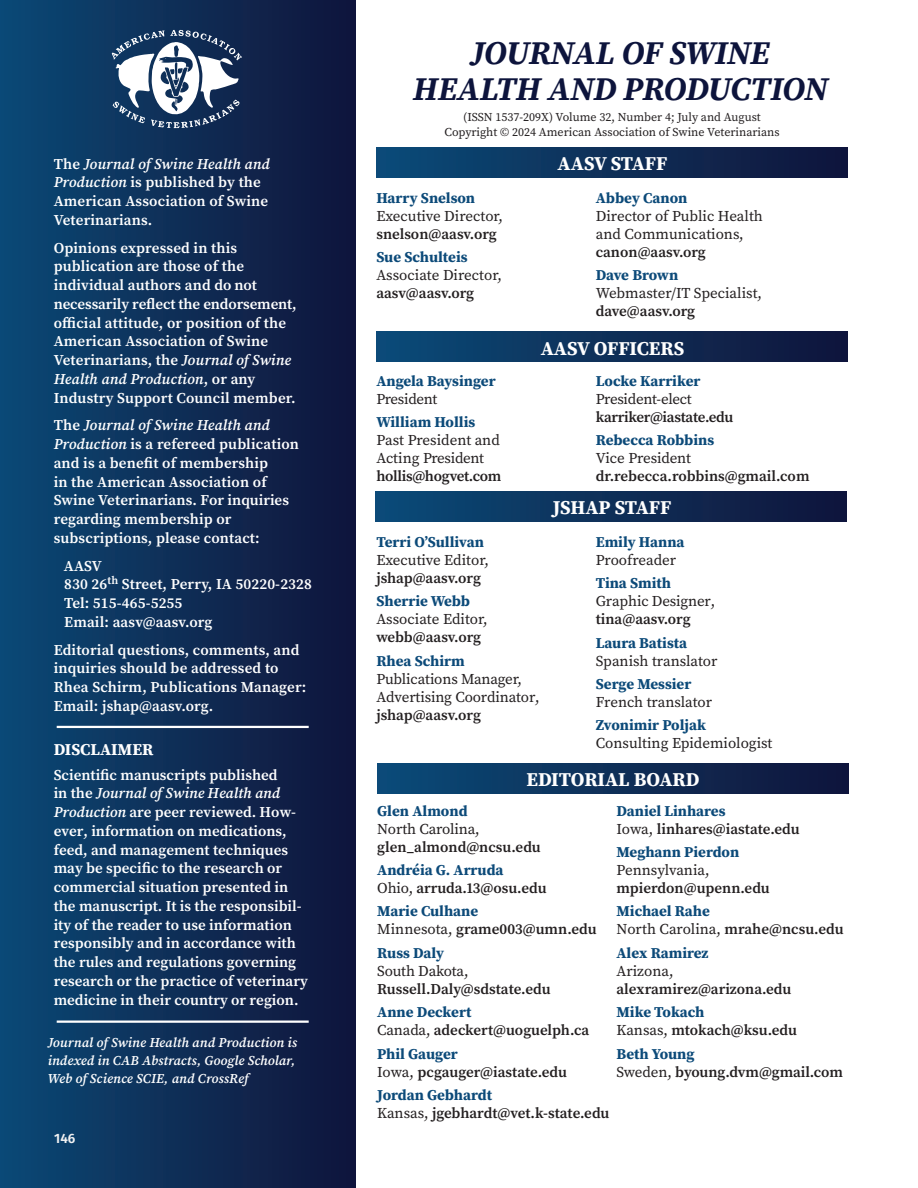
<style>
.page{position:relative;width:918px;height:1188px;background:#fff}
.page>*{position:absolute;margin:0;border:0;box-sizing:border-box;transform-origin:0 0}
.t1{font:italic 700 33px/36px "Source Serif Pro";letter-spacing:-.005em;color:#0d143c;text-align:center}
.t2{font:700 19.5px "Source Serif Pro";letter-spacing:-.005em;color:#fff}
.t3{font:700 16.5px "Source Serif Pro";color:#fff}
.t4{font:600 15px/18.8px "Source Serif Pro";letter-spacing:.01em;color:#fff}
.t5{font:600 15px/18px "Source Serif Pro";letter-spacing:-.005em;color:#231f20}
.t6{font:15px/18px "Source Serif Pro";color:#231f20}
.t7{font:700 15px "Source Serif Pro";color:#0c4a79}
.t8{font:15px "Source Serif Pro";letter-spacing:-.02em;color:#231f20}
.t9{font:italic 600 13.5px/18px "Source Serif Pro";letter-spacing:.01em;color:#fff}
.t10{font:600 13.5px "Fira Sans";color:#f0f1f2}
.t11{font:12px/15px "Source Serif Pro";color:#231f20;text-align:center}
.s1{font-style:italic}
.s2{font-weight:700;color:#0c4a79}
.s3{font-weight:400}
.s4{font-weight:600}
</style>
<div class="page">
<div style="left:0;top:0;width:356px;height:1188px;background:linear-gradient(to right,#0b4975,#10143a)"></div>
<svg style="left:112px;top:30px;width:130px;height:98px"></svg>
<hr style="left:57px;top:726px;width:252px;height:2px;background:#fff">
<div style="left:376px;top:147px;width:472px;height:30px;background:linear-gradient(to right,#0b4b78,#10143a)"></div>
<div style="left:376px;top:332px;width:472px;height:30px;background:linear-gradient(to right,#0b4b78,#10143a)"></div>
<div style="left:375px;top:492px;width:472px;height:30px;background:linear-gradient(to right,#0b4b78,#10143a)"></div>
<div style="left:377px;top:764px;width:472px;height:30px;background:linear-gradient(to right,#0b4b78,#10143a)"></div>
<hr style="left:57px;top:1021px;width:252px;height:2px;background:#fff">
<p class="t4" style="left:54px;top:154px;width:218px">The <span class="s1">Journal of Swine Health and<br>Production</span> is published by the<br>American Association of Swine<br>Veterinarians.</p>
<p class="t4" style="left:54px;top:238px;width:245px">Opinions expressed in this publication are those of the individual authors and do not necessarily reflect the endorsement, official attitude, or position of the<br>American Association of Swine<br>Veterinarians, the <span class="s1">Journal of Swine<br>Health and Production</span>, or any<br>Industry Support Council member.</p>
<p class="t4" style="left:54px;top:416px;width:247px">The <span class="s1">Journal of Swine Health and<br>Production</span> is a refereed publication and is a benefit of membership<br>in the American Association of<br>Swine Veterinarians. For inquiries regarding membership or subscriptions, please contact:</p>
<p class="t4" style="left:64px;top:556px;width:250px">AASV<br>830 26<sup>th</sup> Street, Perry, IA 50220-2328<br>Tel: 515-465-5255<br>Email: aasv@aasv.org</p>
<p class="t4" style="left:54px;top:640px;width:254px">Editorial questions, comments, and inquiries should be addressed to<br>Rhea Schirm, Publications Manager:<br>Email: jshap@aasv.org.</p>
<p class="t3" style="left:54px;top:738px;width:101px">DISCLAIMER</p>
<p class="t4" style="left:54px;top:765px;width:256px">Scientific manuscripts published<br>in the <span class="s1">Journal of Swine Health and Production</span> are peer reviewed. How&shy;ever, information on medications, feed, and management techniques may be specific to the research or commercial situation presented in the manuscript. It is the responsibil&shy;ity of the reader to use information responsibly and in accordance with the rules and regulations governing research or the practice of veterinary medicine in their country or region.</p>
<p class="t9" style="left:48px;top:1034px;width:251px">Journal of Swine Health and Production is indexed in CAB Abstracts, Google Scholar,<br>Web of Science SCIE, and CrossRef</p>
<p class="t10" style="left:54px;top:1127px;width:23px">146</p>
<h1 class="t1" style="left:413px;top:34px;width:416px">JOURNAL OF SWINE<br>HEALTH AND PRODUCTION</h1>
<p class="t11" style="left:445px;top:110px;width:337px">(ISSN 1537-209X) Volume 32, Number 4; July and August<br>Copyright © 2024 American Association of Swine Veterinarians</p>
<h2 class="t2" style="left:558px;top:150px;width:111px">AASV STAFF</h2>
<p class="t7" style="left:596px;top:187px;width:93px">Abbey Canon</p>
<p class="t6" style="left:596px;top:207px;width:169px">Director of Public Health and Communications,</p>
<p class="t5" style="left:596px;top:243px;width:112px">canon@aasv.org</p>
<p class="t7" style="left:596px;top:265px;width:84px">Dave Brown</p>
<p class="t6" style="left:596px;top:284px;width:168px">Webmaster/IT Specialist,</p>
<p class="t5" style="left:596px;top:302px;width:101px">dave@aasv.org</p>
<h2 class="t2" style="left:541px;top:335px;width:145px">AASV OFFICERS</h2>
<p class="t7" style="left:596px;top:371px;width:106px">Locke Karriker</p>
<p class="t8" style="left:596px;top:389px;width:97px">President-elect</p>
<p class="t5" style="left:596px;top:408px;width:139px">karriker@iastate.edu</p>
<p class="t7" style="left:596px;top:430px;width:120px">Rebecca Robbins</p>
<p class="t6" style="left:596px;top:449px;width:97px">Vice President</p>
<p class="t5" style="left:596px;top:467px;width:215px">dr.rebecca.robbins@gmail.com</p>
<h2 class="t2" style="left:553px;top:494px;width:120px">JSHAP STAFF</h2>
<p class="t7" style="left:596px;top:531px;width:90px">Emily Hanna</p>
<p class="t6" style="left:596px;top:551px;width:82px">Proofreader</p>
<p class="t7" style="left:596px;top:573px;width:77px">Tina Smith</p>
<p class="t6" style="left:596px;top:592px;width:121px">Graphic Designer,</p>
<p class="t5" style="left:596px;top:610px;width:96px">tina@aasv.org</p>
<p class="t7" style="left:596px;top:632px;width:93px">Laura Batista</p>
<p class="t6" style="left:596px;top:652px;width:123px">Spanish translator</p>
<p class="t7" style="left:596px;top:674px;width:97px">Serge Messier</p>
<p class="t6" style="left:596px;top:693px;width:118px">French translator</p>
<p class="t7" style="left:596px;top:715px;width:112px">Zvonimir Poljak</p>
<p class="t6" style="left:596px;top:734px;width:178px">Consulting Epidemiologist</p>
<h2 class="t2" style="left:526px;top:766px;width:175px">EDITORIAL BOARD</h2>
<p class="t5" style="left:616px;top:801px;width:185px"><span class="s2">Daniel Linhares<br></span><span class="s3">Iowa,</span> linhares@iastate.edu</p>
<p class="t7" style="left:616px;top:842px;width:124px">Meghann Pierdon</p>
<p class="t6" style="left:616px;top:861px;width:95px">Pennsylvania,</p>
<p class="t5" style="left:616px;top:879px;width:155px">mpierdon@upenn.edu</p>
<p class="t6" style="left:616px;top:902px;width:229px"><span class="s2">Michael Rahe<br></span>North Carolina, <span class="s4">mrahe@ncsu.edu</span></p>
<p class="t7" style="left:616px;top:942px;width:94px">Alex Ramirez</p>
<p class="t6" style="left:616px;top:962px;width:59px">Arizona,</p>
<p class="t5" style="left:616px;top:980px;width:177px">alexramirez@arizona.edu</p>
<p class="t5" style="left:616px;top:1003px;width:182px"><span class="s2">Mike Tokach<br></span><span class="s3">Kansas,</span> mtokach@ksu.edu</p>
<p class="t5" style="left:616px;top:1044px;width:228px"><span class="s2">Beth Young<br></span><span class="s3">Sweden,</span> byoung.dvm@gmail.com</p>
<p class="t7" style="left:376px;top:187px;width:100px">Harry Snelson</p>
<p class="t6" style="left:376px;top:207px;width:128px">Executive Director,</p>
<p class="t5" style="left:376px;top:225px;width:122px">snelson@aasv.org</p>
<p class="t7" style="left:376px;top:247px;width:93px">Sue Schulteis</p>
<p class="t6" style="left:376px;top:266px;width:127px">Associate Director,</p>
<p class="t5" style="left:376px;top:284px;width:99px">aasv@aasv.org</p>
<p class="t7" style="left:376px;top:371px;width:121px">Angela Baysinger</p>
<p class="t8" style="left:376px;top:389px;width:63px">President</p>
<p class="t7" style="left:376px;top:411px;width:100px">William Hollis</p>
<p class="t6" style="left:376px;top:431px;width:125px">Past President and<br>Acting President</p>
<p class="t5" style="left:376px;top:466px;width:127px">hollis@hogvet.com</p>
<p class="t7" style="left:376px;top:531px;width:109px">Terri O’Sullivan</p>
<p class="t6" style="left:376px;top:551px;width:114px">Executive Editor,</p>
<p class="t5" style="left:376px;top:569px;width:106px">jshap@aasv.org</p>
<p class="t7" style="left:376px;top:591px;width:95px">Sherrie Webb</p>
<p class="t6" style="left:376px;top:610px;width:113px">Associate Editor,</p>
<p class="t5" style="left:376px;top:628px;width:106px">webb@aasv.org</p>
<p class="t7" style="left:376px;top:650px;width:90px">Rhea Schirm</p>
<p class="t6" style="left:376px;top:670px;width:165px">Publications Manager,<br>Advertising Coordinator,</p>
<p class="t5" style="left:376px;top:705px;width:106px">jshap@aasv.org</p>
<p class="t7" style="left:377px;top:800px;width:92px">Glen Almond</p>
<p class="t6" style="left:377px;top:820px;width:104px">North Carolina,</p>
<p class="t5" style="left:377px;top:837px;width:165px">glen_almond@ncsu.edu</p>
<p class="t5" style="left:377px;top:861px;width:171px"><span class="s2">Andréia G. Arruda<br></span><span class="s3">Ohio,</span> arruda.13@osu.edu</p>
<p class="t5" style="left:377px;top:902px;width:221px"><span class="s2">Marie Culhane<br></span><span class="s3">Minnesota,</span> grame003@umn.edu</p>
<p class="t7" style="left:377px;top:942px;width:68px">Russ Daly</p>
<p class="t6" style="left:377px;top:962px;width:93px">South Dakota,</p>
<p class="t5" style="left:377px;top:980px;width:175px">Russell.Daly@sdstate.edu</p>
<p class="t5" style="left:377px;top:1003px;width:214px"><span class="s2">Anne Deckert<br></span><span class="s3">Canada,</span> adeckert@uoguelph.ca</p>
<p class="t5" style="left:377px;top:1044px;width:191px"><span class="s2">Phil Gauger<br></span><span class="s3">Iowa,</span> pcgauger@iastate.edu</p>
<p class="t5" style="left:377px;top:1086px;width:234px"><span class="s2">Jordan Gebhardt<br></span><span class="s3">Kansas,</span> jgebhardt@vet.k-state.edu</p>
</div>
